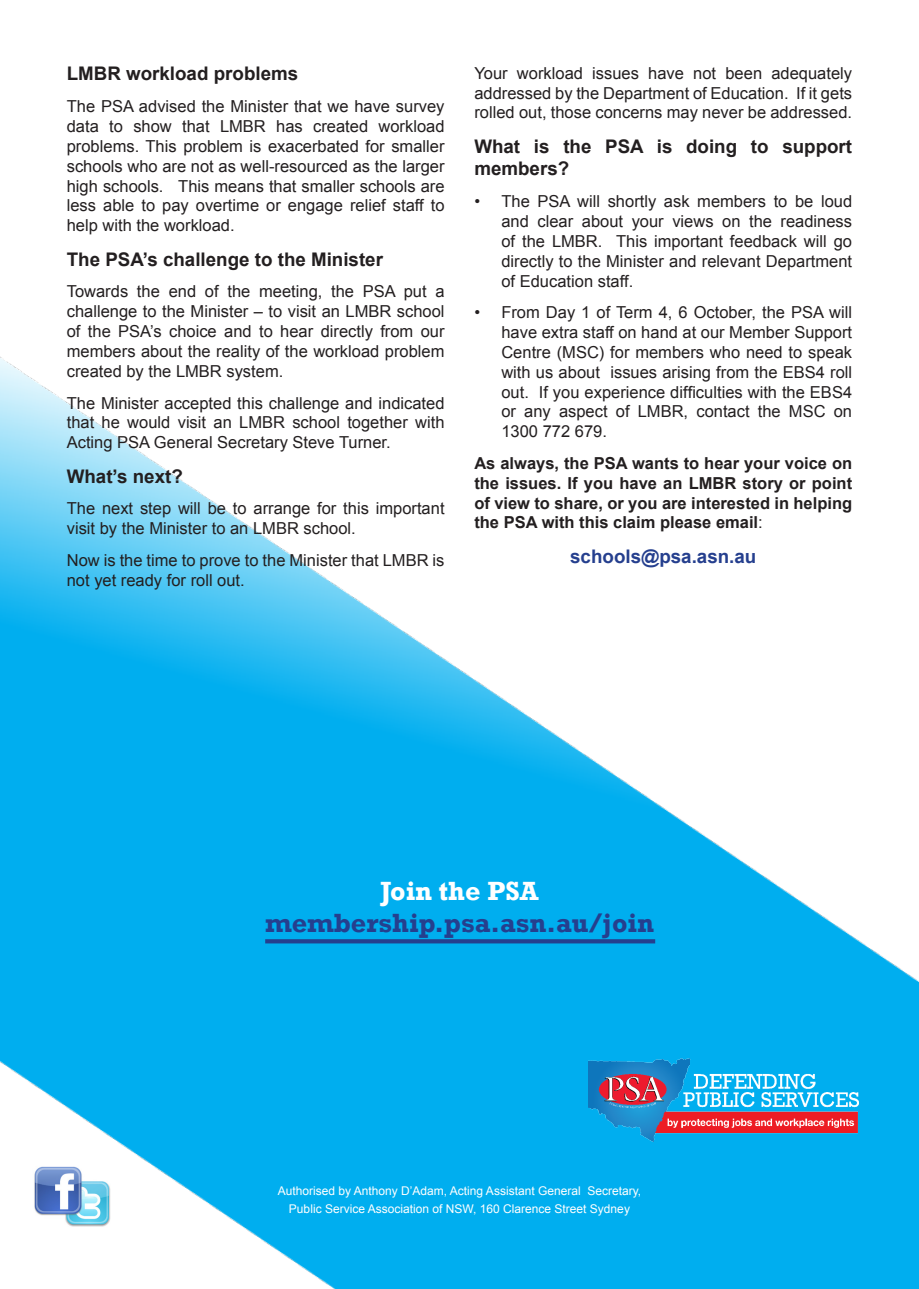
<style>
.page{position:relative;width:919px;height:1289px;background:#fff}
.page>*{position:absolute;margin:0;border:0;box-sizing:border-box;transform-origin:0 0}
.t1{font:700 27px "Rockwell";color:#253f8e}
.t2{font:700 27px "Rockwell";color:#fff}
.Sub_Heading{font:700 18.75px/22.5px "Arial";color:#231f20}
.body_text{font:700 18.75px "Arial";color:#253f8e}
.body_text-2{font:16.5px/19.8px "Arial";color:#231f20;text-align:justify}
.body_text-3{font:700 16.5px/19.8px "Arial";color:#231f20;text-align:justify}
.Body_text{font:12px "Arial";color:#fff}
.s1{font-weight:400}
</style>
<div class="page">
<img style="left:0;top:356px;width:918px;height:932px">
<img style="left:588px;top:1058px;width:270px;height:82px">
<img style="left:21px;top:1160px;width:102px;height:75px">
<svg style="left:265px;top:939px;width:390px;height:4px;background:#224492"></svg>
<p class="Sub_Heading" style="left:67px;top:63px;width:233px">LMBR workload problems</p>
<p class="body_text-2" style="left:67px;top:97px;width:379px">The PSA advised the Minister that we have survey data to show that LMBR has created workload problems. This problem is exacerbated for smaller schools who are not as well-resourced as the larger high schools. This means that smaller schools are less able to pay overtime or engage relief staff to help with the workload.</p>
<p class="Sub_Heading" style="left:67px;top:248px;width:318px">The PSA’s challenge to the Minister</p>
<p class="body_text-2" style="left:67px;top:282px;width:379px">Towards the end of the meeting, the PSA put a challenge to the Minister – to visit an LMBR school of the PSA’s choice and to hear directly from our members about the reality of the workload problem created by the LMBR system.</p>
<p class="body_text-2" style="left:67px;top:393px;width:379px">The Minister accepted this challenge and indicated that he would visit an LMBR school together with Acting PSA General Secretary Steve Turner.</p>
<p class="Sub_Heading" style="left:67px;top:465px;width:117px">What’s next?</p>
<p class="body_text-2" style="left:67px;top:499px;width:379px">The next step will be to arrange for this important visit by the Minister to an LMBR school.</p>
<p class="body_text-2" style="left:67px;top:550px;width:379px">Now is the time to prove to the Minister that LMBR is not yet ready for roll out.</p>
<p class="body_text-2" style="left:474px;top:63px;width:379px">Your workload issues have not been adequately addressed by the Department of Education. If it gets rolled out, those concerns may never be addressed.</p>
<p class="Sub_Heading" style="left:474px;top:136px;width:379px">What is the PSA is doing to support members?</p>
<p class="body_text-2" style="left:501px;top:192px;width:352px;text-indent:-27px">• The PSA will shortly ask members to be loud and clear about your views on the readiness of the LMBR. This important feedback will go directly to the Minister and relevant Department of Education staff.</p>
<p class="body_text-2" style="left:501px;top:303px;width:352px;text-indent:-27px">• From Day 1 of Term 4, 6 October, the PSA will have extra staff on hand at our Member Support Centre (MSC) for members who need to speak with us about issues arising from the EBS4 roll out. If you experience difficulties with the EBS4 or any aspect of LMBR, contact the MSC on 1300 772 679.</p>
<p class="body_text-3" style="left:474px;top:454px;width:379px">As always, the PSA wants to hear your voice on the issues. If you have an LMBR story or point of view to share, or you are interested in helping the PSA with this claim please email<span class="s1">:</span></p>
<p class="body_text" style="left:570px;top:544px;width:188px">schools@psa.asn.au</p>
<p class="t2" style="left:380px;top:874px;width:160px">Join the PSA</p>
<p class="t1" style="left:265px;top:906px;width:390px">membership.psa.asn.au/join</p>
<p class="Body_text" style="left:278px;top:1182px;width:365px">Authorised by Anthony D’Adam, Acting Assistant General Secretary,</p>
<p class="Body_text" style="left:289px;top:1200px;width:342px">Public Service Association of NSW, 160 Clarence Street Sydney</p>
</div>
